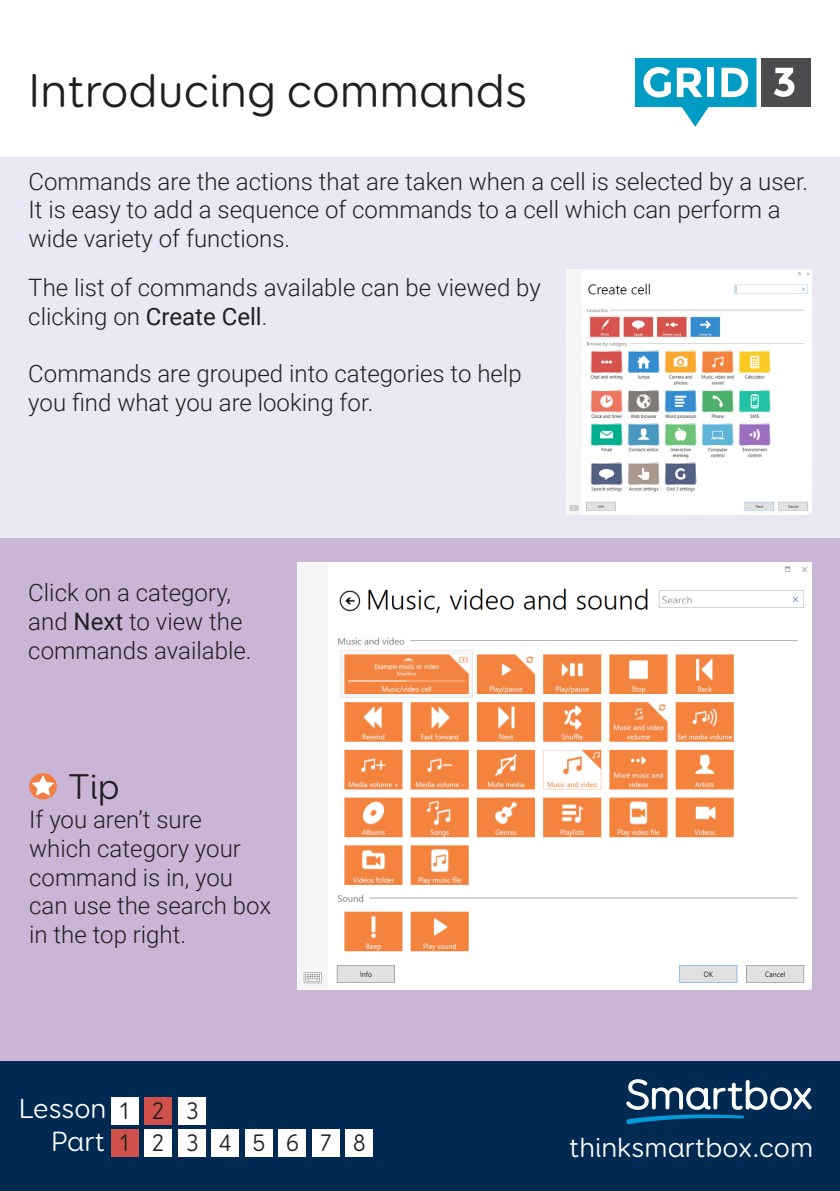
<style>
.page{position:relative;width:840px;height:1191px;background:#fff}
.page>*{position:absolute;margin:0;border:0;box-sizing:border-box;transform-origin:0 0}
.t1{font:48px "Booster Next FY";color:#231f20}
.Para{font:36px "Booster Next FY";color:#231f20}
.Para-2{font:28px "Booster Next FY";color:#fff}
.Paragraph_Style_1{font:300 24px/28.8px "Roboto";color:#231f20}
.Para-3{font:300 24px/28.8px "Roboto";color:#231f20}
.Para-4{font:24px "Booster Next FY";color:#231f20}
.s1{font-weight:400}
</style>
<div class="page">
<div style="left:0;top:538px;width:839px;height:523px;background:#cab5d7"></div>
<div style="left:0;top:157px;width:839px;height:381px;background:#ebe8f5"></div>
<div style="left:0;top:1061px;width:839px;height:130px;background:#002a52"></div>
<div style="left:760px;top:58px;width:50px;height:49px;background:#4b4c4d"></div>
<svg style="left:773px;top:68px;width:21px;height:29px"></svg>
<svg style="left:635px;top:58px;width:121px;height:69px"></svg>
<svg style="left:626px;top:1079px;width:185px;height:45px"></svg>
<div style="left:111px;top:1097px;width:28px;height:27px;background:#fff"></div>
<div style="left:145px;top:1097px;width:27px;height:27px;background:#cf5149"></div>
<div style="left:178px;top:1097px;width:27px;height:27px;background:#fff"></div>
<div style="left:111px;top:1129px;width:28px;height:27px;background:#cf5149"></div>
<div style="left:145px;top:1129px;width:27px;height:27px;background:#fff"></div>
<div style="left:178px;top:1129px;width:27px;height:27px;background:#fff"></div>
<div style="left:211px;top:1129px;width:28px;height:27px;background:#fff"></div>
<div style="left:245px;top:1129px;width:27px;height:27px;background:#fff"></div>
<div style="left:278px;top:1129px;width:28px;height:27px;background:#fff"></div>
<div style="left:312px;top:1129px;width:27px;height:27px;background:#fff"></div>
<div style="left:345px;top:1129px;width:28px;height:27px;background:#fff"></div>
<svg style="left:29px;top:773px;width:28px;height:26px"></svg>
<svg style="left:32px;top:775px;width:22px;height:20px"></svg>
<img style="left:566px;top:269px;width:245px;height:245px">
<img style="left:297px;top:562px;width:514px;height:427px">
<p class="t1" style="left:29px;top:61px;width:500px">Introducing commands</p>
<p class="Paragraph_Style_1" style="left:29px;top:166px;width:780px">Commands are the actions that are taken when a cell is selected by a user.<br>It is easy to add a sequence of commands to a cell which can perform a wide variety of functions.</p>
<p class="Para-3" style="left:28px;top:272px;width:513px">The list of commands available can be viewed by clicking on <span class="s1">Create Cell</span>.</p>
<p class="Para-3" style="left:28px;top:358px;width:494px">Commands are grouped into categories to help you find what you are looking for.</p>
<p class="Paragraph_Style_1" style="left:28px;top:577px;width:225px">Click on a category, and <span class="s1">Next</span> to view the commands available.</p>
<p class="Para" style="left:68px;top:765px;width:53px">Tip</p>
<p class="Paragraph_Style_1" style="left:29px;top:804px;width:243px">If you aren’t sure<br>which category your command is in, you can use the search box in the top right.</p>
<p class="Para-2" style="left:19px;top:1091px;width:89px">Lesson</p>
<p class="Para-2" style="left:51px;top:1124px;width:55px">Part</p>
<p class="Para-4" style="left:120px;top:1096px;width:11px">1</p>
<p class="Para-4" style="left:120px;top:1128px;width:11px">1</p>
<p class="Para-4" style="left:152px;top:1096px;width:14px">2</p>
<p class="Para-4" style="left:152px;top:1128px;width:14px">2</p>
<p class="Para-4" style="left:186px;top:1096px;width:14px">3</p>
<p class="Para-4" style="left:186px;top:1127px;width:14px">3</p>
<p class="Para-4" style="left:218px;top:1127px;width:14px">4</p>
<p class="Para-4" style="left:252px;top:1127px;width:15px">5</p>
<p class="Para-4" style="left:285px;top:1127px;width:15px">6</p>
<p class="Para-4" style="left:320px;top:1128px;width:12px">7</p>
<p class="Para-4" style="left:352px;top:1127px;width:15px">8</p>
<p class="Para-2" style="left:569px;top:1130px;width:245px">thinksmartbox.com</p>
</div>
